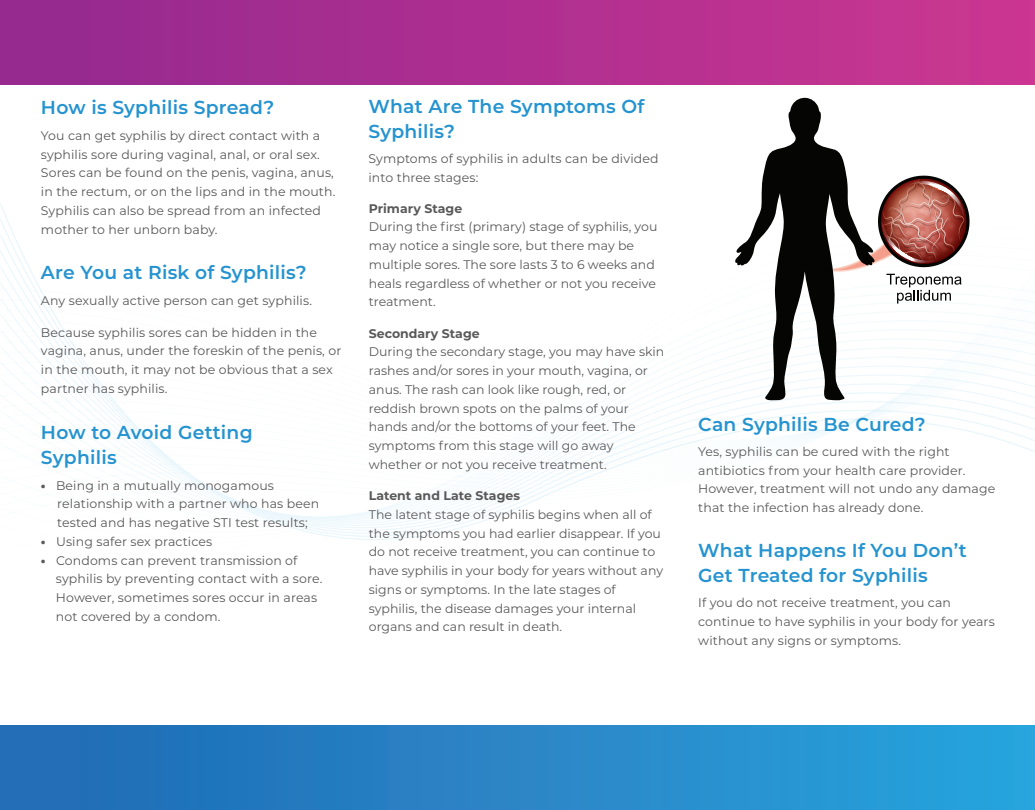
<style>
.page{position:relative;width:1035px;height:810px;background:#fff}
.page>*{position:absolute;margin:0;border:0;box-sizing:border-box;transform-origin:0 0}
.t1{font:600 18.75px/25px "Montserrat";letter-spacing:.015em;color:#2493d0}
.t2{font:12.5px/18.8px "Montserrat";letter-spacing:.01em;color:#595858}
.t3{font:12.5px/18.8px "Montserrat";color:#595959}
.t4{font:700 12.5px "Montserrat";color:#595959}
.s1{font-weight:800}
</style>
<div class="page">
<svg style="left:0;top:203px;width:1035px;height:337px"></svg>
<div style="left:0;top:0;width:1035px;height:85px;background:linear-gradient(to right,#93298f,#cb3691)"></div>
<div style="left:0;top:726px;width:1035px;height:84px;background:linear-gradient(to right,#2369b3,#2aa4dc)"></div>
<svg style="left:734px;top:97px;width:141px;height:304px"></svg>
<svg style="left:804px;top:170px;width:171px;height:134px"></svg>
<h1 class="t1" style="left:41px;top:94px;width:235px">How is Syphilis Spread?</h1>
<p class="t2" style="left:41px;top:126px;width:296px">You can get syphilis by direct contact with a syphilis sore during vaginal, anal, or oral sex.<br>Sores can be found on the penis, vagina, anus, in the rectum, or on the lips and in the mouth.<br>Syphilis can also be spread from an infected mother to her unborn baby.</p>
<h1 class="t1" style="left:41px;top:259px;width:267px">Are You at Risk of Syphilis?</h1>
<p class="t2" style="left:41px;top:291px;width:272px">Any sexually active person can get syphilis.</p>
<p class="t2" style="left:41px;top:322px;width:302px">Because syphilis sores can be hidden in the vagina, anus, under the foreskin of the penis, or in the mouth, it may not be obvious that a sex partner has syphilis.</p>
<h1 class="t1" style="left:41px;top:419px;width:213px">How to Avoid Getting<br>Syphilis</h1>
<p class="t2" style="left:57px;top:475px;width:264px;text-indent:-16px"><span class="s1">•</span> Being in a mutually monogamous relationship with a partner who has been tested and has negative STI test results;</p>
<p class="t2" style="left:41px;top:532px;width:173px"><span class="s1">•</span> Using safer sex practices</p>
<p class="t2" style="left:56px;top:550px;width:268px;text-indent:-15px"><span class="s1">•</span> Condoms can prevent transmission of syphilis by preventing contact with a sore.<br>However, sometimes sores occur in areas not covered by a condom.</p>
<h1 class="t1" style="left:368px;top:93px;width:278px">What Are The Symptoms Of<br>Syphilis?</h1>
<p class="t2" style="left:368px;top:149px;width:292px">Symptoms of syphilis in adults can be divided into three stages:</p>
<p class="t4" style="left:369px;top:199px;width:95px">Primary Stage</p>
<p class="t3" style="left:369px;top:217px;width:290px">During the first (primary) stage of syphilis, you may notice a single sore, but there may be multiple sores. The sore lasts 3 to 6 weeks and heals regardless of whether or not you receive treatment.</p>
<p class="t4" style="left:369px;top:324px;width:112px">Secondary Stage</p>
<p class="t3" style="left:369px;top:342px;width:297px">During the secondary stage, you may have skin rashes and/or sores in your mouth, vagina, or anus. The rash can look like rough, red, or reddish brown spots on the palms of your hands and/or the bottoms of your feet. The symptoms from this stage will go away whether or not you receive treatment.</p>
<p class="t4" style="left:369px;top:487px;width:153px">Latent and Late Stages</p>
<p class="t3" style="left:369px;top:505px;width:296px">The latent stage of syphilis begins when all of the symptoms you had earlier disappear. If you do not receive treatment, you can continue to have syphilis in your body for years without any signs or symptoms. In the late stages of syphilis, the disease damages your internal organs and can result in death.</p>
<h1 class="t1" style="left:698px;top:411px;width:229px">Can Syphilis Be Cured?</h1>
<p class="t2" style="left:698px;top:442px;width:299px">Yes, syphilis can be cured with the right antibiotics from your health care provider.<br>However, treatment will not undo any damage that the infection has already done.</p>
<h1 class="t1" style="left:698px;top:537px;width:270px">What Happens If You Don’t<br>Get Treated for Syphilis</h1>
<p class="t2" style="left:698px;top:593px;width:298px">If you do not receive treatment, you can continue to have syphilis in your body for years without any signs or symptoms.</p>
</div>
